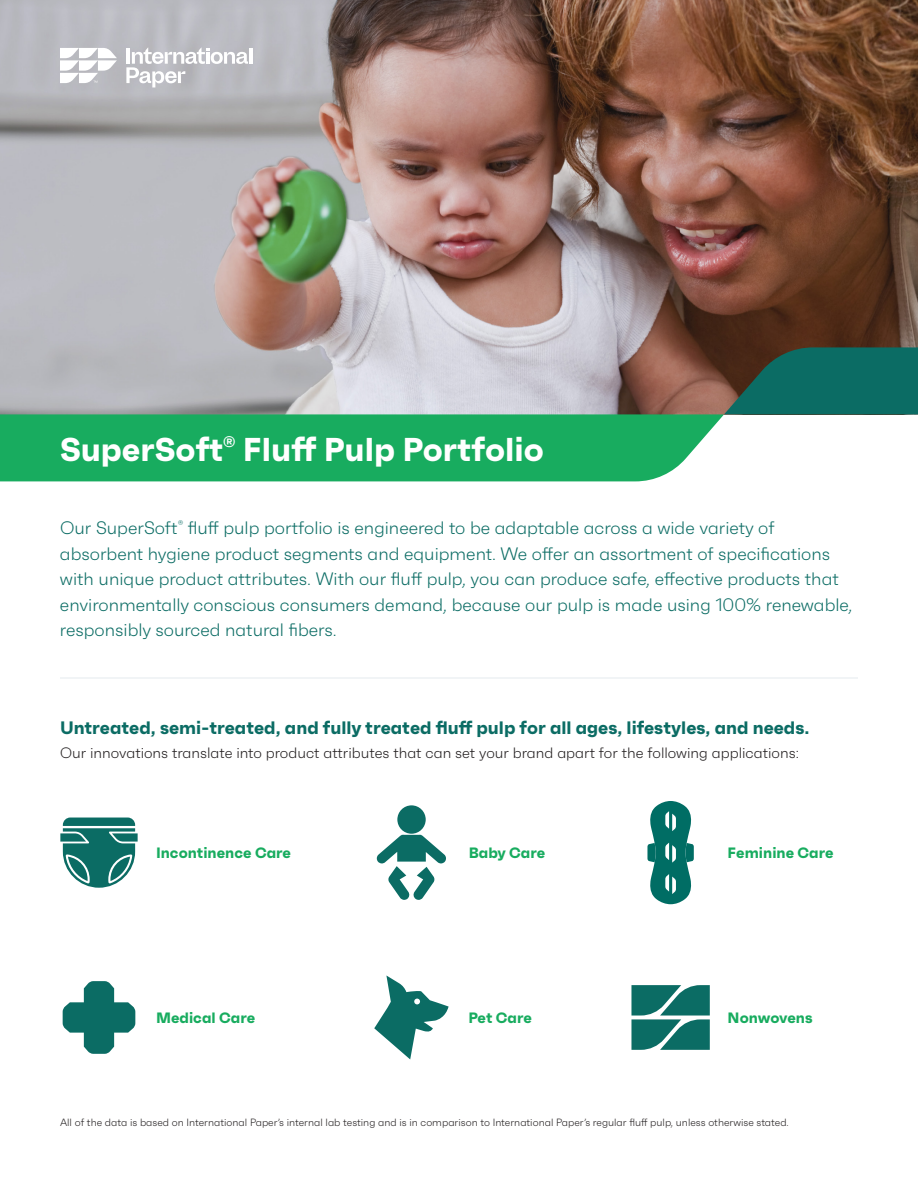
<style>
.page{position:relative;width:918px;height:1188px;background:#fff}
.page>*{position:absolute;margin:0;border:0;box-sizing:border-box;transform-origin:0 0}
.t1{font:700 33px "Faktum";color:#fff}
.t2{font:300 18px/25.5px "Faktum";color:#0b6c64}
.t3{font:700 18px "Faktum";color:#0b6c64}
.t4{font:300 15px "Faktum";color:#231f20}
.t5{font:700 15px "Faktum";color:#18ac5f}
.t6{font:300 10.5px "Faktum";color:#231f20}
</style>
<div class="page">
<img style="left:0;top:0;width:918px;height:414px">
<svg style="left:377px;top:835px;width:69px;height:65px"></svg>
<div style="left:397px;top:805px;width:29px;height:29px;background:#0b6c64;border-radius:50%"></div>
<hr style="left:249px;top:48px;width:3px;height:16px;background:#fff">
<svg style="left:126px;top:47px;width:122px;height:40px"></svg>
<svg style="left:60px;top:48px;width:57px;height:35px"></svg>
<div style="left:0;top:414px;width:724px;height:67px;background:#18ac5f"></div>
<svg style="left:724px;top:347px;width:194px;height:67px;background:#176158"></svg>
<hr style="left:60px;top:678px;width:798px;height:1px;background:#e5eaee">
<svg style="left:63px;top:981px;width:72px;height:73px"></svg>
<svg style="left:374px;top:975px;width:75px;height:84px"></svg>
<svg style="left:647px;top:801px;width:47px;height:103px"></svg>
<svg style="left:631px;top:985px;width:79px;height:65px;background:#31827c"></svg>
<svg style="left:60px;top:818px;width:78px;height:70px"></svg>
<h1 class="t1" style="left:60px;top:428px;width:485px">SuperSoft<sup>®</sup> Fluff Pulp Portfolio</h1>
<p class="t2" style="left:60px;top:515px;width:794px">Our SuperSoft<sup>®</sup> fluff pulp portfolio is engineered to be adaptable across a wide variety of absorbent hygiene product segments and equipment. We offer an assortment of specifications with unique product attributes. With our fluff pulp, you can produce safe, effective products that environmentally conscious consumers demand, because our pulp is made using 100% renewable, responsibly sourced natural fibers.</p>
<p class="t3" style="left:60px;top:716px;width:751px">Untreated, semi-treated, and fully treated fluff pulp for all ages, lifestyles, and needs.</p>
<p class="t4" style="left:60px;top:744px;width:740px">Our innovations translate into product attributes that can set your brand apart for the following applications:</p>
<p class="t5" style="left:156px;top:843px;width:137px">Incontinence Care</p>
<p class="t5" style="left:469px;top:843px;width:78px">Baby Care</p>
<p class="t5" style="left:728px;top:843px;width:108px">Feminine Care</p>
<p class="t5" style="left:156px;top:1008px;width:101px">Medical Care</p>
<p class="t5" style="left:468px;top:1008px;width:65px">Pet Care</p>
<p class="t5" style="left:728px;top:1009px;width:86px">Nonwovens</p>
<p class="t6" style="left:60px;top:1116px;width:730px">All of the data is based on International Paper’s internal lab testing and is in comparison to International Paper’s regular fluff pulp, unless otherwise stated.</p>
</div>
